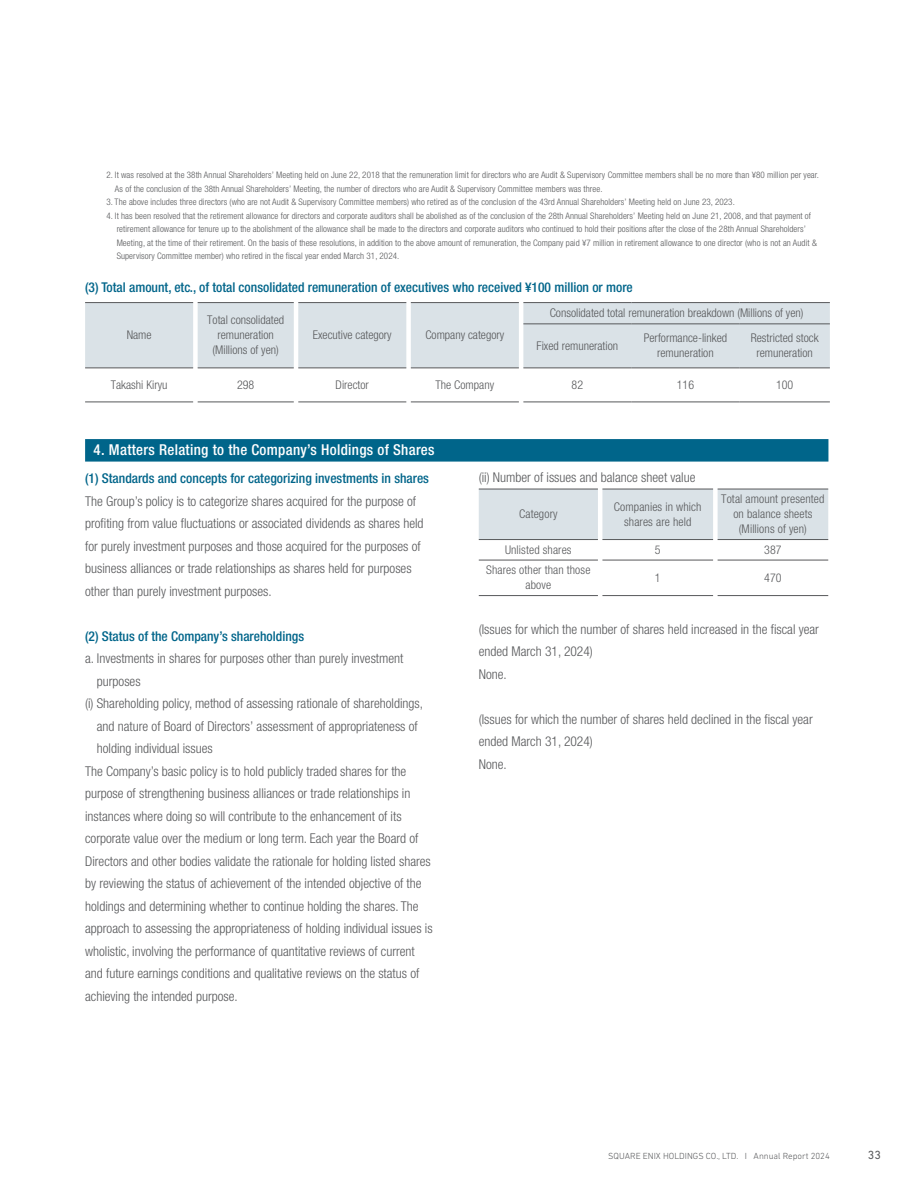
<style>
.page{position:relative;width:915px;height:1191px;background:#fff}
.page>*{position:absolute;margin:0;border:0;box-sizing:border-box;transform-origin:0 0}
.t1{font:500 condensed 15px "Helvetica Neue LT Std";letter-spacing:.02em;color:#fff}
.t2{font:300 condensed 13.5px/22.5px "Helvetica Neue LT Std";color:#57585a}
.t3{font:500 condensed 13.5px "Helvetica Neue LT Std";color:#00658a}
.t4{font:300 condensed 12px/15px "Helvetica Neue LT Std";color:#57585a;text-align:center}
.t5{font:12px "DIN Next LT Pro";color:#57585a}
.t6{font:300 condensed 9px/13.5px "Helvetica Neue LT Std";letter-spacing:.01em;color:#57585a}
.t7{font:300 9px "DIN Next LT Pro";color:#57585a}
</style>
<div class="page">
<div style="left:85px;top:439px;width:743px;height:22px;background:#00658a"></div>
<div style="left:85px;top:302px;width:744px;height:66px;background:#dae2e7"></div>
<hr style="left:85px;top:302px;width:108px;height:1px;background:#57585a">
<hr style="left:197px;top:302px;width:97px;height:1px;background:#57585a">
<hr style="left:298px;top:302px;width:108px;height:1px;background:#57585a">
<hr style="left:410px;top:302px;width:108px;height:1px;background:#57585a">
<hr style="left:523px;top:302px;width:108px;height:1px;background:#57585a">
<hr style="left:631px;top:302px;width:108px;height:1px;background:#57585a">
<hr style="left:739px;top:302px;width:90px;height:1px;background:#57585a">
<hr style="left:523px;top:323px;width:108px;height:1px;background:#57585a">
<hr style="left:631px;top:323px;width:108px;height:1px;background:#57585a">
<hr style="left:739px;top:323px;width:90px;height:1px;background:#57585a">
<hr style="left:85px;top:367px;width:108px;height:1px;background:#57585a">
<hr style="left:197px;top:367px;width:97px;height:1px;background:#57585a">
<hr style="left:298px;top:367px;width:108px;height:1px;background:#57585a">
<hr style="left:410px;top:367px;width:108px;height:1px;background:#57585a">
<hr style="left:523px;top:367px;width:108px;height:1px;background:#57585a">
<hr style="left:631px;top:367px;width:108px;height:1px;background:#57585a">
<hr style="left:739px;top:367px;width:90px;height:1px;background:#57585a">
<hr style="left:85px;top:402px;width:108px;height:1px;background:#57585a">
<hr style="left:197px;top:402px;width:97px;height:1px;background:#57585a">
<hr style="left:298px;top:402px;width:108px;height:1px;background:#57585a">
<hr style="left:410px;top:402px;width:108px;height:1px;background:#57585a">
<hr style="left:523px;top:402px;width:108px;height:1px;background:#57585a">
<hr style="left:631px;top:402px;width:108px;height:1px;background:#57585a">
<hr style="left:739px;top:402px;width:90px;height:1px;background:#57585a">
<div style="left:479px;top:489px;width:349px;height:50px;background:#dae2e7"></div>
<hr style="left:478px;top:489px;width:119px;height:1px;background:#57585a">
<hr style="left:602px;top:489px;width:110px;height:1px;background:#57585a">
<hr style="left:717px;top:489px;width:111px;height:1px;background:#57585a">
<hr style="left:478px;top:539px;width:119px;height:1px;background:#57585a">
<hr style="left:602px;top:539px;width:110px;height:1px;background:#57585a">
<hr style="left:717px;top:539px;width:111px;height:1px;background:#57585a">
<hr style="left:478px;top:560px;width:119px;height:1px;background:#57585a">
<hr style="left:602px;top:560px;width:110px;height:1px;background:#57585a">
<hr style="left:717px;top:560px;width:111px;height:1px;background:#57585a">
<hr style="left:478px;top:595px;width:119px;height:1px;background:#57585a">
<hr style="left:602px;top:595px;width:110px;height:1px;background:#57585a">
<hr style="left:717px;top:595px;width:111px;height:1px;background:#57585a">
<p class="t6" style="left:115px;top:168px;width:705px;text-indent:-9px">2. It was resolved at the 38th Annual Shareholders’ Meeting held on June 22, 2018 that the remuneration limit for directors who are Audit &amp; Supervisory Committee members shall be no more than ¥80 million per year.<br>As of the conclusion of the 38th Annual Shareholders’ Meeting, the number of directors who are Audit &amp; Supervisory Committee members was three.</p>
<p class="t6" style="left:106px;top:195px;width:629px">3. The above includes three directors (who are not Audit &amp; Supervisory Committee members) who retired as of the conclusion of the 43rd Annual Shareholders’ Meeting held on June 23, 2023.</p>
<p class="t6" style="left:117px;top:209px;width:701px;text-indent:-10px">4. It has been resolved that the retirement allowance for directors and corporate auditors shall be abolished as of the conclusion of the 28th Annual Shareholders’ Meeting held on June 21, 2008, and that payment of retirement allowance for tenure up to the abolishment of the allowance shall be made to the directors and corporate auditors who continued to hold their positions after the close of the 28th Annual Shareholders’ Meeting, at the time of their retirement. On the basis of these resolutions, in addition to the above amount of remuneration, the Company paid ¥7 million in retirement allowance to one director (who is not an Audit &amp; Supervisory Committee member) who retired in the fiscal year ended March 31, 2024.</p>
<p class="t3" style="left:85px;top:279px;width:549px">(3) Total amount, etc., of total consolidated remuneration of executives who received ¥100 million or more</p>
<p class="t4" style="left:127px;top:327px;width:26px">Name</p>
<p class="t4" style="left:549px;top:305px;width:255px">Consolidated total remuneration breakdown (Millions of yen)</p>
<p class="t4" style="left:536px;top:338px;width:83px">Fixed remuneration</p>
<p class="t4" style="left:643px;top:330px;width:85px">Performance-linked remuneration</p>
<p class="t4" style="left:750px;top:330px;width:69px">Restricted stock remuneration</p>
<p class="t4" style="left:207px;top:312px;width:78px">Total consolidated remuneration (Millions of yen)</p>
<p class="t4" style="left:313px;top:327px;width:80px">Executive category</p>
<p class="t4" style="left:425px;top:327px;width:80px">Company category</p>
<p class="t4" style="left:111px;top:377px;width:58px">Takashi Kiryu</p>
<p class="t4" style="left:237px;top:377px;width:19px">298</p>
<p class="t4" style="left:335px;top:377px;width:35px">Director</p>
<p class="t4" style="left:435px;top:377px;width:60px">The Company</p>
<p class="t4" style="left:571px;top:377px;width:13px">82</p>
<p class="t4" style="left:676px;top:377px;width:19px">116</p>
<p class="t4" style="left:775px;top:377px;width:19px">100</p>
<p class="t1" style="left:94px;top:440px;width:342px">4. Matters Relating to the Company’s Holdings of Shares</p>
<p class="t3" style="left:85px;top:470px;width:345px">(1) Standards and concepts for categorizing investments in shares</p>
<p class="t2" style="left:85px;top:489px;width:340px">The Group’s policy is to categorize shares acquired for the purpose of profiting from value fluctuations or associated dividends as shares held for purely investment purposes and those acquired for the purposes of business alliances or trade relationships as shares held for purposes other than purely investment purposes.</p>
<p class="t3" style="left:85px;top:628px;width:220px">(2) Status of the Company’s shareholdings</p>
<p class="t2" style="left:85px;top:647px;width:320px">a. Investments in shares for purposes other than purely investment</p>
<p class="t2" style="left:97px;top:669px;width:45px">purposes</p>
<p class="t2" style="left:85px;top:692px;width:339px">(i) Shareholding policy, method of assessing rationale of shareholdings,</p>
<p class="t2" style="left:97px;top:714px;width:322px">and nature of Board of Directors’ assessment of appropriateness of</p>
<p class="t2" style="left:97px;top:737px;width:117px">holding individual issues</p>
<p class="t2" style="left:85px;top:759px;width:322px">The Company’s basic policy is to hold publicly traded shares for the</p>
<p class="t2" style="left:85px;top:782px;width:326px">purpose of strengthening business alliances or trade relationships in</p>
<p class="t2" style="left:85px;top:804px;width:318px">instances where doing so will contribute to the enhancement of its</p>
<p class="t2" style="left:85px;top:827px;width:335px">corporate value over the medium or long term. Each year the Board of</p>
<p class="t2" style="left:85px;top:849px;width:347px">Directors and other bodies validate the rationale for holding listed shares</p>
<p class="t2" style="left:85px;top:872px;width:338px">by reviewing the status of achievement of the intended objective of the</p>
<p class="t2" style="left:85px;top:894px;width:335px">holdings and determining whether to continue holding the shares. The</p>
<p class="t2" style="left:85px;top:917px;width:349px">approach to assessing the appropriateness of holding individual issues is</p>
<p class="t2" style="left:85px;top:939px;width:331px">wholistic, involving the performance of quantitative reviews of current</p>
<p class="t2" style="left:85px;top:962px;width:335px">and future earnings conditions and qualitative reviews on the status of</p>
<p class="t2" style="left:85px;top:984px;width:154px">achieving the intended purpose.</p>
<p class="t2" style="left:478px;top:466px;width:218px">(ii) Number of issues and balance sheet value</p>
<p class="t4" style="left:519px;top:506px;width:40px">Category</p>
<p class="t4" style="left:613px;top:499px;width:89px">Companies in which shares are held</p>
<p class="t4" style="left:721px;top:491px;width:105px">Total amount presented on balance sheets (Millions of yen)</p>
<p class="t4" style="left:505px;top:542px;width:68px">Unlisted shares</p>
<p class="t4" style="left:654px;top:542px;width:7px">5</p>
<p class="t4" style="left:763px;top:542px;width:19px">387</p>
<p class="t4" style="left:486px;top:562px;width:106px">Shares other than those above</p>
<p class="t4" style="left:654px;top:570px;width:7px">1</p>
<p class="t4" style="left:763px;top:570px;width:19px">470</p>
<p class="t2" style="left:478px;top:617px;width:341px">(Issues for which the number of shares held increased in the fiscal year ended March 31, 2024)<br>None.</p>
<p class="t2" style="left:478px;top:707px;width:335px">(Issues for which the number of shares held declined in the fiscal year ended March 31, 2024)<br>None.</p>
<p class="t7" style="left:608px;top:1150px;width:223px">SQUARE ENIX HOLDINGS CO., LTD. I Annual Report 2024</p>
<p class="t5" style="left:867px;top:1147px;width:15px">33</p>
</div>
